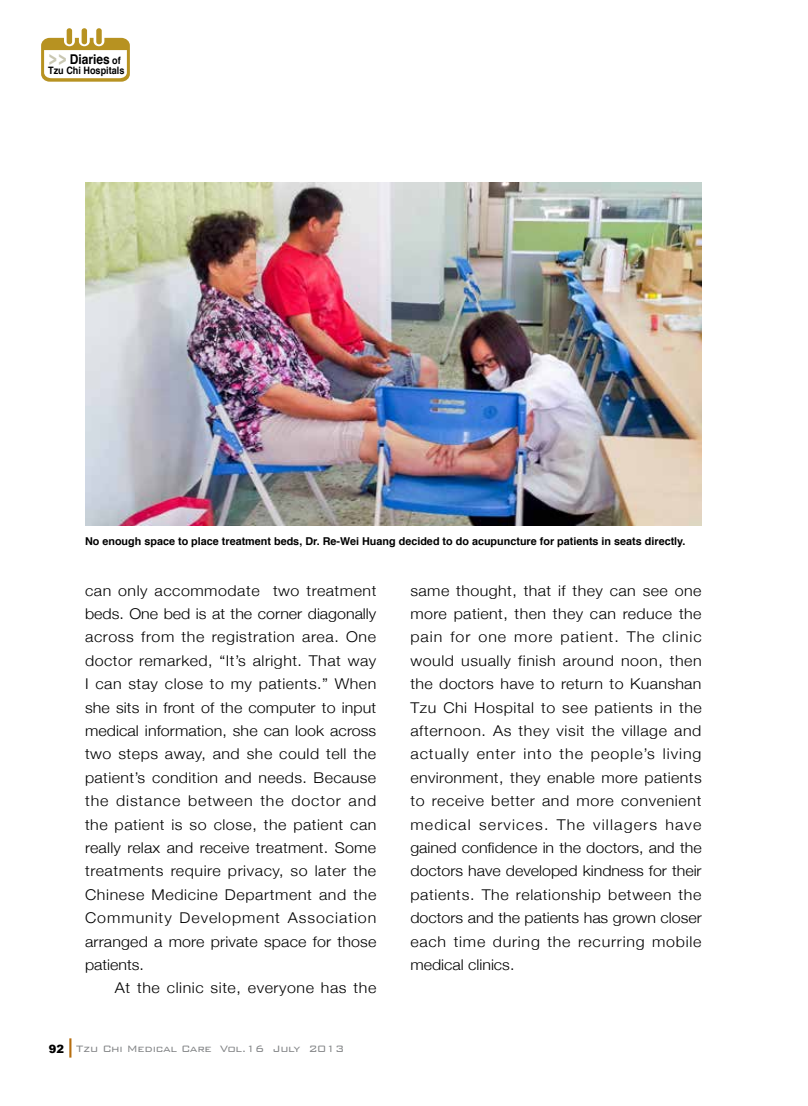
<style>
.page{position:relative;width:808px;height:1106px;background:#fff}
.page>*{position:absolute;margin:0;border:0;box-sizing:border-box;transform-origin:0 0}
.t1{font:300 14.85px/23.4px "Helvetica Neue";letter-spacing:.035em;color:#000;text-align:justify;scale:1.08 1}
.t2{font:700 13.5px "Helvetica";color:#000;scale:.89 1}
.t3{font:300 12.3px "Bank Gothic BT";letter-spacing:-.03em;color:#828486}
.t4{font:700 10.8px "Helvetica";color:#000}
.t5{font:700 10.2px "Helvetica";color:#000;scale:.89 1}
.s1{font-family:"Lin Gothic";font-weight:900;font-size:12px;color:#c9c7b2}
.s2{font-size:10.2px}
</style>
<div class="page">
<div style="left:67px;top:28px;width:5px;height:16px;background:#b79221;border-radius:3px"></div>
<div style="left:82px;top:28px;width:5px;height:16px;background:#b79221;border-radius:3px"></div>
<div style="left:96px;top:28px;width:6px;height:16px;background:#b79221;border-radius:3px"></div>
<svg style="left:41px;top:38px;width:89px;height:44px"></svg>
<img style="left:85px;top:183px;width:617px;height:342px">
<svg style="left:69px;top:1038px;width:2px;height:19px"></svg>
<p class="t2" style="left:48px;top:48px;width:83px"><span class="s1">＞＞</span> Diaries <span class="s2">of</span></p>
<p class="t5" style="left:48px;top:62px;width:87px">Tzu Chi Hospitals</p>
<p class="t4" style="left:85px;top:532px;width:602px">No enough space to place treatment beds, Dr. Re-Wei Huang decided to do acupuncture for patients in seats directly.</p>
<p class="t1" style="left:85px;top:577px;width:271px">can only accommodate two treatment beds. One bed is at the corner diagonally across from the registration area. One doctor remarked, “It’s alright. That way I can stay close to my patients.” When she sits in front of the computer to input medical information, she can look across two steps away, and she could tell the patient’s condition and needs. Because the distance between the doctor and the patient is so close, the patient can really relax and receive treatment. Some treatments require privacy, so later the Chinese Medicine Department and the Community Development Association arranged a more private space for those patients.</p>
<p class="t1" style="left:115px;top:975px;width:244px">At the clinic site, everyone has the</p>
<p class="t3" style="left:49px;top:1041px;width:297px"><sub>92</sub> Tzu Chi Medical Care Vol.16 July 2013</p>
<p class="t1" style="left:410px;top:577px;width:271px">same thought, that if they can see one more patient, then they can reduce the pain for one more patient. The clinic would usually finish around noon, then the doctors have to return to Kuanshan Tzu Chi Hospital to see patients in the afternoon. As they visit the village and actually enter into the people’s living environment, they enable more patients to receive better and more convenient medical services. The villagers have gained confidence in the doctors, and the doctors have developed kindness for their patients. The relationship between the doctors and the patients has grown closer each time during the recurring mobile medical clinics.</p>
</div>
